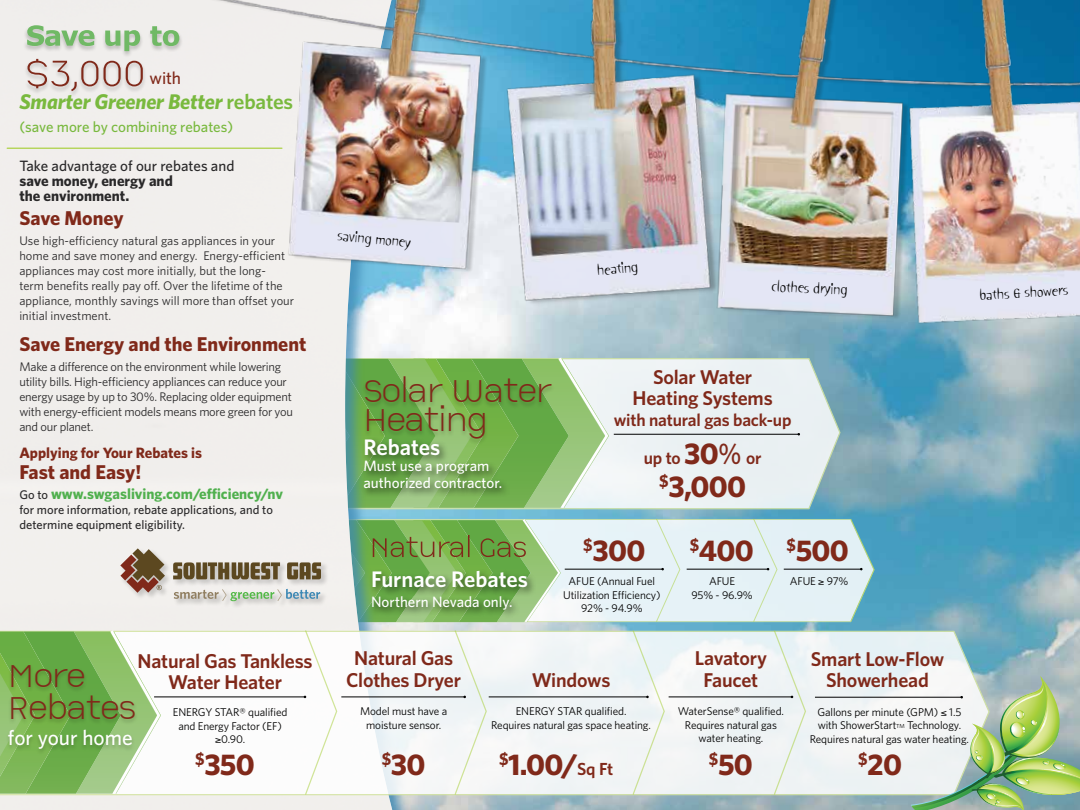
<style>
.page{position:relative;width:1080px;height:810px;background:#fff}
.page>*{position:absolute;margin:0;border:0;box-sizing:border-box;transform-origin:0 0}
.t1{font:35px/32px "CP Company TT Light";letter-spacing:-.025em;color:#80291a}
.t2{font:700 30px "Whitney";letter-spacing:-.025em;color:#80291a}
.t3{font:600 22.5px "Whitney";color:#fff}
.t4{font:italic 700 21.25px "Whitney";letter-spacing:-.01em;color:#79b93e}
.t5{font:500 21.25px "Whitney";color:#fff}
.t6{font:600 20px/21.2px "Whitney";letter-spacing:-.01em;color:#80291a;text-align:center}
.t7{font:700 20px "Whitney";color:#80291a}
.t8{font:600 17.5px/37.8px "Whitney";letter-spacing:-.01em;color:#80291a;text-align:center}
.t9{font:500 17.5px "Whitney";color:#80291a}
.t10{font:15.75px "Pink Plain";color:#000}
.t11{font:500 15px/16.9px "Whitney";color:#fff}
.t12{font:700 15px "Whitney";color:#50b04e}
.t13{font:700 15px/15px "Whitney";color:#292829}
.t14{font:500 15px "Whitney";color:#292829}
.t15{font:500 15px "Whitney";color:#79b93e}
.t16{font:700 15px "Whitney";color:#80291a}
.t17{font:12.5px/15px "Whitney";letter-spacing:-.01em;color:#292829}
.t18{font:500 12.5px/15px "Whitney";color:#292829}
.t19{font:11.25px/13.5px "Whitney";letter-spacing:-.01em;color:#000;text-align:center}
.s1{font-weight:600;font-style:normal}
.s2{font-weight:500;font-size:12.5px;color:#292829}
.s3{font-weight:700;font-size:30px}
.s4{font-weight:500;font-size:30px}
.s5{font-weight:600;font-size:17.5px}
.s6{font-size:5.88px}
</style>
<div class="page">
<img style="left:416px;top:357px;width:664px;height:453px">
<svg style="left:416px;top:519px;width:434px;height:104px;background:#e3f0f3"></svg>
<img style="left:560px;top:520px;width:1px;height:102px">
<hr style="left:565px;top:569px;width:98px;height:1px;background:#000">
<svg style="left:655px;top:518px;width:26px;height:105px;background:#e1eeef"></svg>
<hr style="left:687px;top:569px;width:81px;height:1px;background:#000">
<svg style="left:752px;top:518px;width:26px;height:105px;background:#ddeced"></svg>
<hr style="left:784px;top:569px;width:77px;height:1px;background:#000">
<svg style="left:850px;top:518px;width:25px;height:105px;background:#93c5d3"></svg>
<svg style="left:416px;top:357px;width:425px;height:153px;background:#dee9eb"></svg>
<img style="left:608px;top:359px;width:1px;height:149px">
<svg style="left:416px;top:358px;width:192px;height:150px"></svg>
<img style="left:428px;top:359px;width:47px;height:149px">
<hr style="left:614px;top:434px;width:185px;height:1px;background:#000">
<div style="left:0;top:0;width:392px;height:810px;background:#f1eeec"></div>
<svg style="left:0;top:630px;width:990px;height:166px"></svg>
<hr style="left:7px;top:148px;width:275px;height:1px;background:#acd145">
<div style="left:24px;top:58px;width:123px;height:39px;background:#f0eeec"></div>
<svg style="left:28px;top:59px;width:107px;height:32px"></svg>
<div style="left:23px;top:25px;width:160px;height:33px;background:#f0eeec"></div>
<svg style="left:27px;top:25px;width:108px;height:26px"></svg>
<img style="left:160px;top:631px;width:1px;height:163px">
<svg style="left:0;top:630px;width:160px;height:164px"></svg>
<img style="left:0;top:666px;width:27px;height:97px">
<hr style="left:154px;top:697px;width:151px;height:1px;background:#000">
<svg style="left:304px;top:629px;width:34px;height:167px"></svg>
<div style="left:361px;top:436px;width:150px;height:63px;background:#000;opacity:.41"></div>
<hr style="left:815px;top:697px;width:147px;height:1px;background:#000">
<svg style="left:911px;top:676px;width:169px;height:134px"></svg>
<hr style="left:489px;top:697px;width:158px;height:1px;background:#000">
<svg style="left:632px;top:629px;width:34px;height:167px"></svg>
<hr style="left:341px;top:697px;width:124px;height:1px;background:#000">
<svg style="left:454px;top:629px;width:34px;height:167px"></svg>
<hr style="left:669px;top:697px;width:123px;height:1px;background:#000">
<svg style="left:773px;top:629px;width:34px;height:167px"></svg>
<img style="left:135px;top:0;width:945px;height:357px">
<div style="left:5px;top:664px;width:133px;height:91px;background:#000;opacity:.21"></div>
<div style="left:362px;top:376px;width:193px;height:69px;background:#000;opacity:.21"></div>
<div style="left:120px;top:548px;width:209px;height:61px;background:#000;opacity:.17"></div>
<svg style="left:120px;top:548px;width:45px;height:45px;background:#9d816f"></svg>
<svg style="left:173px;top:519px;width:387px;height:103px;background:#aac398"></svg>
<h3 class="t9" style="left:150px;top:67px;width:33px">with</h3>
<h3 class="t4" style="left:19px;top:88px;width:275px">Smarter Greener Better <span class="s1">rebates</span></h3>
<p class="t15" style="left:19px;top:117px;width:215px">(save more by combining rebates)</p>
<p class="t14" style="left:19px;top:156px;width:217px">Take advantage of our rebates and</p>
<p class="t13" style="left:19px;top:173px;width:155px">save money, energy and the environment.</p>
<h3 class="t7" style="left:19px;top:205px;width:106px">Save Money</h3>
<p class="t17" style="left:19px;top:233px;width:276px">Use high-efficiency natural gas appliances in your home and save money and energy. Energy-efficient appliances may cost more initially, but the long-<br>term benefits really pay off. Over the lifetime of the appliance, monthly savings will more than offset your initial investment.</p>
<h3 class="t7" style="left:19px;top:330px;width:288px">Save Energy and the Environment</h3>
<p class="t17" style="left:19px;top:359px;width:275px">Make a difference on the environment while lowering utility bills. High-efficiency appliances can reduce your energy usage by up to 30%. Replacing older equipment with energy-efficient models means more green for you and our planet.</p>
<p class="t16" style="left:19px;top:443px;width:184px">Applying for Your Rebates is</p>
<h3 class="t7" style="left:19px;top:459px;width:123px">Fast and Easy!</h3>
<p class="t12" style="left:19px;top:484px;width:265px"><span class="s2">Go to</span> www.swgasliving.com/efficiency/nv</p>
<p class="t18" style="left:19px;top:502px;width:255px">for more information, rebate applications, and to determine equipment eligibility.</p>
<h3 class="t6" style="left:138px;top:650px;width:176px">Natural Gas Tankless<br>Water Heater</h3>
<p class="t19" style="left:173px;top:705px;width:116px">ENERGY STAR® qualified and Energy Factor (EF) ≥0.90.</p>
<h1 class="t1" style="left:8px;top:662px;width:130px">More<br>Rebates</h1>
<h3 class="t5" style="left:8px;top:724px;width:126px">for your home</h3>
<h2 class="t2" style="left:195px;top:744px;width:61px"><sup>$</sup>350</h2>
<p class="t10" style="left:339px;top:225px;width:75px;rotate:6deg">saving money</p>
<h1 class="t1" style="left:363px;top:379px;width:190px;line-height:28.8px">Solar Water<br>Heating</h1>
<h3 class="t3" style="left:363px;top:432px;width:78px">Rebates</h3>
<p class="t11" style="left:363px;top:458px;width:140px">Must use a program authorized contractor.</p>
<p class="t10" style="left:596px;top:261px;width:43px;rotate:-6deg">heating</p>
<p class="t10" style="left:772px;top:277px;width:77px;rotate:2deg">clothes drying</p>
<p class="t10" style="left:979px;top:285px;width:90px;rotate:-3deg">baths &amp; showers</p>
<h3 class="t6" style="left:633px;top:366px;width:142px">Solar Water<br>Heating Systems</h3>
<h3 class="t8" style="left:614px;top:401px;width:179px">with natural gas back-up up to <span class="s3">30</span><span class="s4">%</span> or</h3>
<h2 class="t2" style="left:659px;top:466px;width:88px"><sup>$</sup>3,000</h2>
<h2 class="t2" style="left:583px;top:531px;width:64px"><sup>$</sup>300</h2>
<h2 class="t2" style="left:690px;top:531px;width:161px"><sup>$</sup>400 <sup>$</sup>500</h2>
<p class="t19" style="left:563px;top:574px;width:99px">AFUE (Annual Fuel<br>Utilization Efficiency)<br>92% - 94.9%</p>
<p class="t19" style="left:691px;top:574px;width:63px">AFUE<br>95% - 96.9%</p>
<h3 class="t3" style="left:371px;top:564px;width:159px">Furnace Rebates</h3>
<p class="t19" style="left:790px;top:574px;width:60px">AFUE ≥ 97%</p>
<p class="t11" style="left:371px;top:593px;width:143px">Northern Nevada only.</p>
<h3 class="t6" style="left:346px;top:647px;width:116px">Natural Gas<br>Clothes Dryer</h3>
<h3 class="t6" style="left:695px;top:647px;width:74px">Lavatory<br>Faucet</h3>
<p class="t19" style="left:491px;top:704px;width:161px">ENERGY STAR qualified.<br>Requires natural gas space heating.</p>
<h3 class="t6" style="left:532px;top:669px;width:80px">Windows</h3>
<p class="t19" style="left:360px;top:704px;width:89px">Model must have a moisture sensor.</p>
<p class="t19" style="left:678px;top:704px;width:108px">WaterSense® qualified.<br>Requires natural gas water heating.</p>
<h2 class="t2" style="left:382px;top:744px;width:45px"><sup>$</sup>30</h2>
<h2 class="t2" style="left:709px;top:744px;width:46px"><sup>$</sup>50</h2>
<h2 class="t2" style="left:499px;top:744px;width:116px"><sup>$</sup>1.00/<span class="s5">Sq Ft</span></h2>
<h3 class="t6" style="left:811px;top:648px;width:135px">Smart Low-Flow<br>Showerhead</h3>
<p class="t19" style="left:810px;top:705px;width:161px">Gallons per minute (GPM) ≤ 1.5 with ShowerStart<span class="s6">TM</span> Technology.<br>Requires natural gas water heating.</p>
<h2 class="t2" style="left:858px;top:744px;width:45px"><sup>$</sup>20</h2>
</div>
